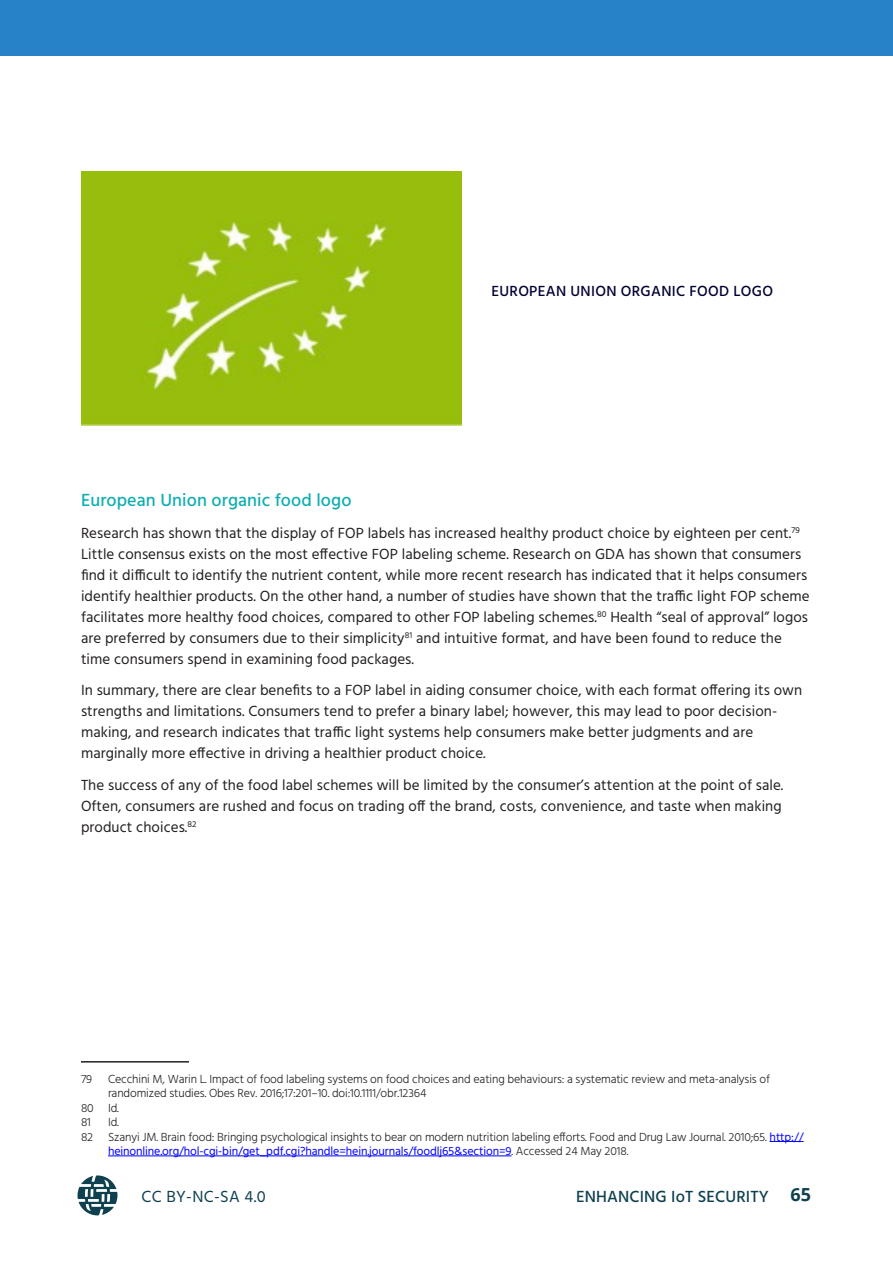
<style>
.page{position:relative;width:893px;height:1263px;background:#fff}
.page>*{position:absolute;margin:0;border:0;box-sizing:border-box;transform-origin:0 0}
.Heading_4{font:500 18px "Hind";letter-spacing:.005em;color:#10aeb1}
.t1{font:500 16.5px "Hind";letter-spacing:.01em;color:#0e4050}
.t2{font:16.5px "Hind";letter-spacing:.02em;color:#0e4050}
.Normal_wrd_1{font:15px/21px "Hind";letter-spacing:.005em;color:#231f20}
.Figure_Title{font:500 15px "Hind";letter-spacing:.02em;color:#003}
.Footnotes{font:300 12px/14.4px "Hind";letter-spacing:-.01em;color:#231f20}
.s1{font-weight:400;color:#00f}
.s2{font-family:"Open Sans";font-weight:700;font-size:18px}
</style>
<div class="page">
<svg style="left:78px;top:1175px;width:39px;height:40px"></svg>
<div style="left:0;top:0;width:893px;height:56px;background:#2783c5"></div>
<hr style="left:81px;top:1061px;width:108px;height:1px;background:#231f20">
<hr style="left:770px;top:1141px;width:33px;height:1px;background:#00f">
<hr style="left:108px;top:1155px;width:403px;height:1px;background:#00f">
<img style="left:81px;top:171px;width:380px;height:255px">
<p class="Figure_Title" style="left:491px;top:281px;width:283px">EUROPEAN UNION ORGANIC FOOD LOGO</p>
<p class="Heading_4" style="left:81px;top:488px;width:272px">European Union organic food logo</p>
<p class="Normal_wrd_1" style="left:81px;top:523px;width:730px">Research has shown that the display of FOP labels has increased healthy product choice by eighteen per cent.<sup>79<br></sup>Little consensus exists on the most effective FOP labeling scheme. Research on GDA has shown that consumers find it difficult to identify the nutrient content, while more recent research has indicated that it helps consumers identify healthier products. On the other hand, a number of studies have shown that the traffic light FOP scheme facilitates more healthy food choices, compared to other FOP labeling schemes.<sup>80</sup> Health “seal of approval” logos are preferred by consumers due to their simplicity<sup>81</sup> and intuitive format, and have been found to reduce the time consumers spend in examining food packages.</p>
<p class="Normal_wrd_1" style="left:81px;top:681px;width:723px">In summary, there are clear benefits to a FOP label in aiding consumer choice, with each format offering its own strengths and limitations. Consumers tend to prefer a binary label; however, this may lead to poor decision&shy;making, and research indicates that traffic light systems help consumers make better judgments and are marginally more effective in driving a healthier product choice.</p>
<p class="Normal_wrd_1" style="left:81px;top:775px;width:704px;text-align:justify">The success of any of the food label schemes will be limited by the consumer’s attention at the point of sale.<br>Often, consumers are rushed and focus on trading off the brand, costs, convenience, and taste when making product choices.<sup>82</sup></p>
<p class="Footnotes" style="left:81px;top:1072px;width:13px">79</p>
<p class="Footnotes" style="left:108px;top:1072px;width:663px">Cecchini M, Warin L. Impact of food labeling systems on food choices and eating behaviours: a systematic review and meta-analysis of randomized studies. Obes Rev. 2016;17:201–10. doi:10.1111/obr.12364</p>
<p class="Footnotes" style="left:81px;top:1101px;width:39px">80 Id.</p>
<p class="Footnotes" style="left:81px;top:1116px;width:11px">81</p>
<p class="Footnotes" style="left:108px;top:1116px;width:12px">Id.</p>
<p class="Footnotes" style="left:108px;top:1130px;width:697px;text-indent:-27px">82 Szanyi JM. Brain food: Bringing psychological insights to bear on modern nutrition labeling efforts. Food and Drug Law Journal. 2010;65. <span class="s1">http:// heinonline.org/hol-cgi-bin/get_pdf.cgi?handle=hein.journals/foodlj65&amp;section=9</span>. Accessed 24 May 2018.</p>
<p class="t2" style="left:142px;top:1185px;width:126px">CC BY-NC-SA 4.0</p>
<p class="t1" style="left:576px;top:1185px;width:236px">ENHANCING IoT SECURITY <span class="s2">65</span></p>
</div>
